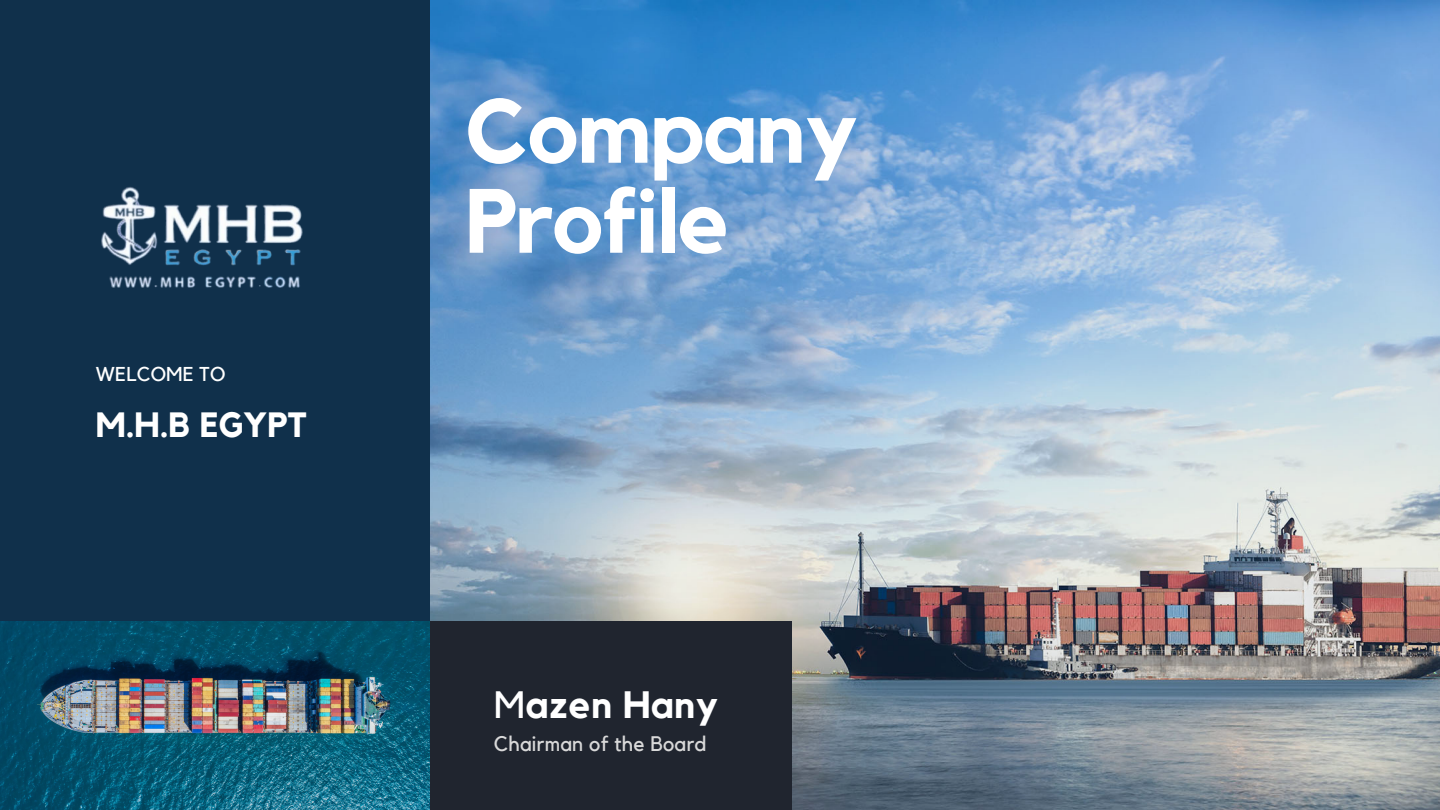
<style>
.page{position:relative;width:1440px;height:810px;background:#fff}
.page>*{position:absolute;margin:0;border:0;box-sizing:border-box;transform-origin:0 0}
.t1{font:700 90px/90px "Kollektif";letter-spacing:-.01em;color:#fff}
.t2{font:700 38px "Kollektif";letter-spacing:.01em;color:#fff}
.t3{font:700 35px "Kollektif";color:#fff}
.t4{font:21px "Kollektif";letter-spacing:.01em;color:#d9d9d9}
.t5{font:20px "Kollektif";letter-spacing:.01em;color:#fff}
.s1{font-weight:400}
</style>
<div class="page">
<img style="left:0;top:0;width:1440px;height:810px">
<div style="left:430px;top:621px;width:362px;height:189px;background:#20252f"></div>
<img style="left:32px;top:123px;width:359px;height:207px">
<p class="t5" style="left:96px;top:365px;width:131px">WELCOME TO</p>
<h3 class="t3" style="left:96px;top:409px;width:213px">M.H.B EGYPT</h3>
<h1 class="t1" style="left:465px;top:90px;width:394px">Company<br>Profile</h1>
<h2 class="t2" style="left:494px;top:687px;width:225px"><span class="s1">M</span>azen Hany</h2>
<p class="t4" style="left:494px;top:734px;width:214px">Chairman of the Board</p>
</div>
